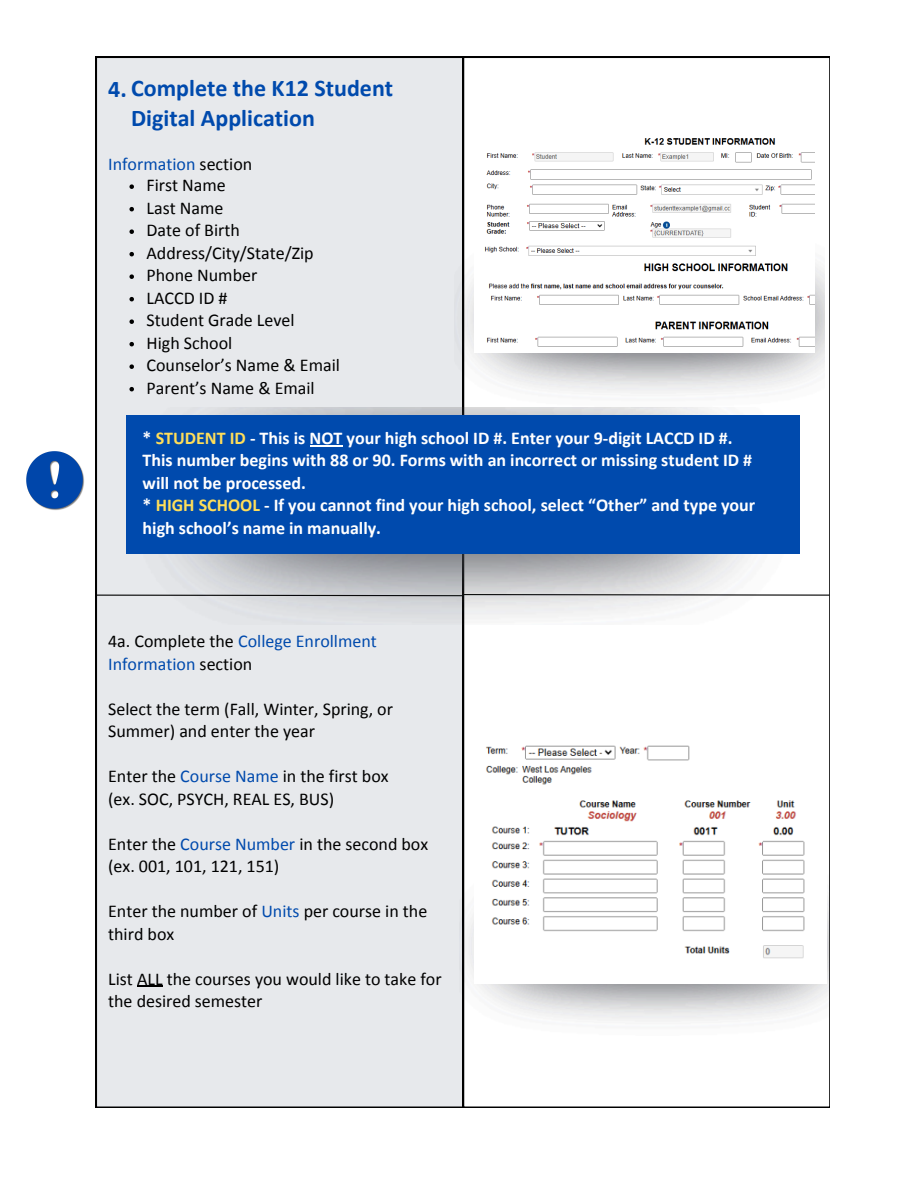
<style>
.page{position:relative;width:918px;height:1188px;background:#fff}
.page>*{position:absolute;margin:0;border:0;box-sizing:border-box;transform-origin:0 0}
.t1{font:700 24px/29.2px "Calibri";color:#004aad}
.t2{font:18px/22.5px "Calibri";color:#000}
.t3{font:700 18px/22.5px "Calibri";color:#fff}
.t4{font:18px/22.5px "Calibri";color:#004aad}
.s1{color:#000}
.s2{color:#ffde59}
.s3{color:#004aad}
</style>
<div class="page">
<div style="left:96px;top:57px;width:367px;height:1051px;background:#e7e9ec"></div>
<svg style="left:463px;top:57px;width:367px;height:1051px"></svg>
<svg style="left:95px;top:593px;width:735px;height:4px"></svg>
<img style="left:459px;top:857px;width:370px;height:178px">
<svg style="left:137px;top:986px;width:26px;height:1px"></svg>
<img style="left:143px;top:408px;width:640px;height:217px">
<div style="left:127px;top:415px;width:673px;height:139px;background:#004aad"></div>
<img style="left:26px;top:452px;width:58px;height:58px">
<img style="left:474px;top:730px;width:352px;height:253px">
<img style="left:455px;top:229px;width:370px;height:179px">
<img style="left:475px;top:135px;width:339px;height:217px">
<svg style="left:129px;top:184px;width:5px;height:5px"></svg>
<svg style="left:129px;top:207px;width:5px;height:4px"></svg>
<svg style="left:129px;top:229px;width:5px;height:5px"></svg>
<svg style="left:129px;top:252px;width:5px;height:4px"></svg>
<svg style="left:129px;top:274px;width:5px;height:5px"></svg>
<svg style="left:129px;top:297px;width:5px;height:4px"></svg>
<svg style="left:129px;top:319px;width:5px;height:5px"></svg>
<svg style="left:129px;top:342px;width:5px;height:4px"></svg>
<svg style="left:129px;top:364px;width:5px;height:5px"></svg>
<svg style="left:129px;top:387px;width:5px;height:4px"></svg>
<hr style="left:310px;top:445px;width:32px;height:1px;background:#fff">
<p class="t1" style="left:131px;top:76px;width:264px;text-indent:-23px">4. Complete the K12 Student<br>Digital Application</p>
<p class="t4" style="left:108px;top:154px;width:146px">Information <span class="s1">section</span></p>
<p class="t2" style="left:147px;top:175px;width:81px">First Name</p>
<p class="t2" style="left:147px;top:198px;width:78px">Last Name</p>
<p class="t2" style="left:147px;top:220px;width:95px">Date of Birth</p>
<p class="t2" style="left:147px;top:243px;width:169px">Address/City/State/Zip</p>
<p class="t2" style="left:147px;top:265px;width:112px">Phone Number</p>
<p class="t2" style="left:147px;top:288px;width:82px">LACCD ID #</p>
<h2 class="t2" style="left:147px;top:310px;width:150px">Student Grade Level</h2>
<p class="t2" style="left:147px;top:333px;width:87px">High School</p>
<p class="t2" style="left:147px;top:355px;width:195px">Counselor’s Name &amp; Email</p>
<p class="t2" style="left:147px;top:378px;width:170px">Parent’s Name &amp; Email</p>
<p class="t3" style="left:143px;top:428px;width:614px">* <span class="s2">STUDENT ID</span> - This is NOT your high school ID #. Enter your 9-digit LACCD ID #.<br>This number begins with 88 or 90. Forms with an incorrect or missing student ID # will not be processed.<br>* <span class="s2">HIGH SCHOOL</span> - If you cannot find your high school, select “Other” and type your high school’s name in manually.</p>
<p class="t4" style="left:108px;top:632px;width:270px"><span class="s1">4a. Complete the</span> College Enrollment<br>Information <span class="s1">section</span></p>
<p class="t2" style="left:108px;top:699px;width:286px">Select the term (Fall, Winter, Spring, or<br>Summer) and enter the year</p>
<p class="t2" style="left:108px;top:767px;width:282px">Enter the <span class="s3">Course Name</span> in the first box</p>
<p class="t2" style="left:108px;top:789px;width:227px">(ex. SOC, PSYCH, REAL ES, BUS)</p>
<p class="t2" style="left:108px;top:834px;width:322px">Enter the <span class="s3">Course Number</span> in the second box</p>
<p class="t2" style="left:108px;top:857px;width:173px">(ex. 001, 101, 121, 151)</p>
<p class="t2" style="left:108px;top:902px;width:321px">Enter the number of <span class="s3">Units</span> per course in the third box</p>
<p class="t2" style="left:108px;top:969px;width:335px">List ALL the courses you would like to take for the desired semester</p>
</div>
